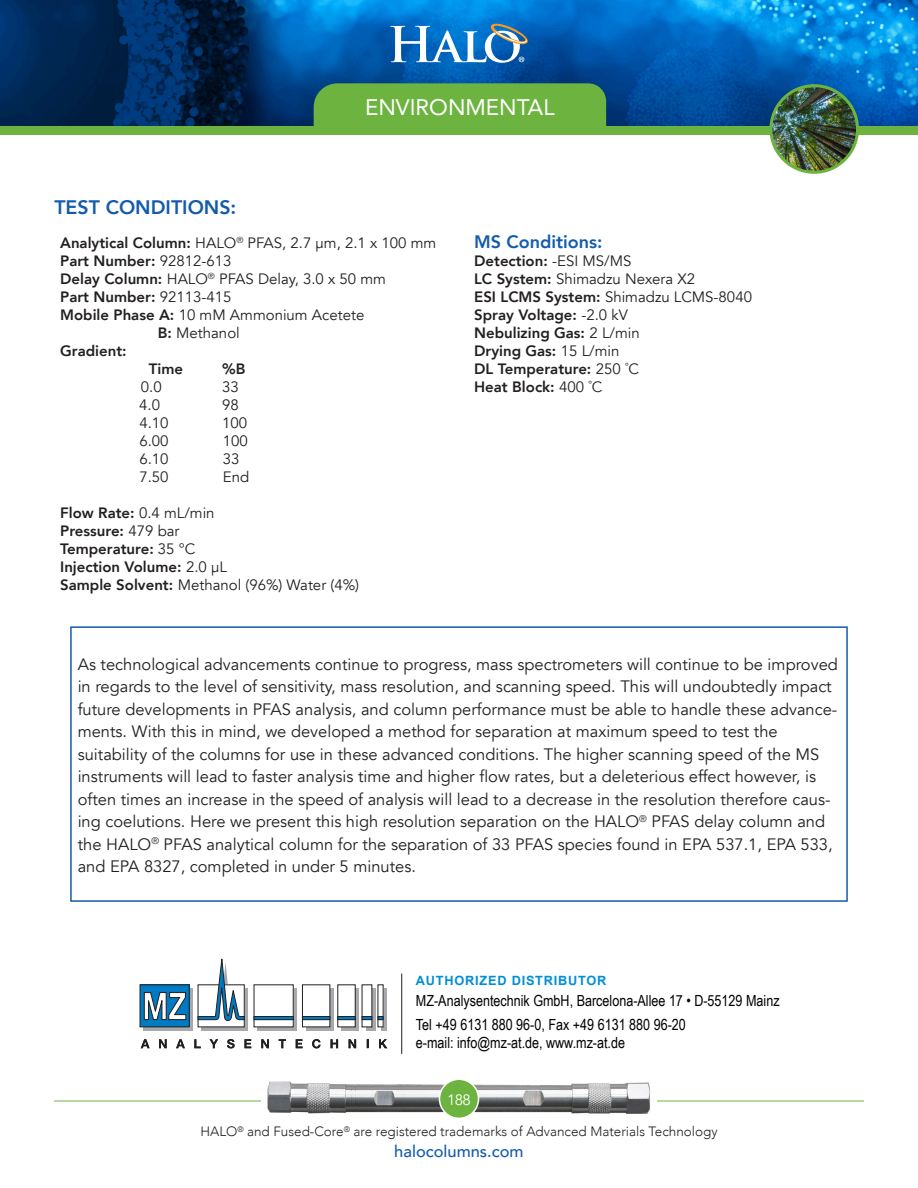
<style>
.page{position:relative;width:918px;height:1188px;background:#fff}
.page>*{position:absolute;margin:0;border:0;box-sizing:border-box;transform-origin:0 0}
.t1{font:22.5px "Avenir";color:#fff}
.t2{font:800 19.5px "Avenir";color:#135cab}
.t3{font:800 18px "Avenir";color:#135cab}
.t4{font:16.5px/22.5px "Avenir";color:#231f20}
.t5{font:500 16.5px "Avenir";color:#135cab}
.t6{font:15.3px/23.5px "Arial Narrow";color:#000}
.t7{font:800 15px/18px "Avenir";color:#231f20}
.t8{font:15px "Avenir";color:#231f20}
.t9{font:15px "Avenir";color:#fff}
.t10{font:300 13.5px "Avenir";color:#231f20}
.t11{font:700 12.75px "Arial";letter-spacing:.06em;color:#008fd5}
.s1{font-weight:800}
.s2{font-weight:400}
</style>
<div class="page">
<img style="left:0;top:0;width:918px;height:126px">
<svg style="left:390px;top:22px;width:139px;height:41px"></svg>
<div style="left:0;top:126px;width:918px;height:9px;background:#6cb43f"></div>
<div style="left:314px;top:83px;width:292px;height:43px;background:#6cb43f"></div>
<img style="left:771px;top:86px;width:87px;height:86px;border-radius:43px">
<div style="left:769px;top:84px;width:90px;height:90px;border:3px solid #6cb43f;border-radius:50%"></div>
<hr style="left:54px;top:1101px;width:810px;height:1px;background:#6cb43f">
<img style="left:262px;top:1081px;width:395px;height:33px">
<div style="left:439px;top:1079px;width:40px;height:39px;background:#6cb43f;border-radius:50%"></div>
<div style="left:439px;top:1079px;width:40px;height:40px;border:2px solid #fff;border-radius:50%"></div>
<div style="left:70px;top:626px;width:778px;height:276px;border:2px solid #135cab"></div>
<svg style="left:141px;top:958px;width:246px;height:90px"></svg>
<hr style="left:401px;top:974px;width:1px;height:80px;background:#231f20">
<p class="t2" style="left:54px;top:192px;width:183px">TEST CONDITIONS:</p>
<h1 class="t1" style="left:365px;top:89px;width:191px">ENVIRONMENTAL</h1>
<p class="t8" style="left:60px;top:234px;width:378px"><span class="s1">Analytical Column:</span> HALO<sup>®</sup> PFAS, 2.7 µm, 2.1 x 100 mm</p>
<p class="t7" style="left:60px;top:252px;width:173px">Part Number: <span class="s2">92812-613</span></p>
<p class="t8" style="left:60px;top:270px;width:327px"><span class="s1">Delay Column:</span> HALO<sup>®</sup> PFAS Delay, 3.0 x 50 mm</p>
<p class="t7" style="left:60px;top:288px;width:173px">Part Number: <span class="s2">92113-415</span></p>
<p class="t8" style="left:60px;top:306px;width:306px"><span class="s1">Mobile Phase A:</span> 10 mM Ammonium Acetete</p>
<p class="t8" style="left:158px;top:324px;width:83px"><span class="s1">B:</span> Methanol</p>
<p class="t7" style="left:60px;top:342px;width:68px">Gradient:</p>
<p class="t7" style="left:149px;top:360px;width:36px">Time</p>
<p class="t7" style="left:222px;top:360px;width:25px">%B</p>
<p class="t8" style="left:141px;top:378px;width:22px">0.0</p>
<p class="t8" style="left:222px;top:378px;width:18px">33</p>
<p class="t8" style="left:139px;top:396px;width:22px">4.0</p>
<p class="t8" style="left:222px;top:396px;width:18px">98</p>
<p class="t8" style="left:139px;top:414px;width:31px">4.10</p>
<p class="t8" style="left:222px;top:414px;width:27px">100</p>
<p class="t8" style="left:139px;top:432px;width:31px">6.00</p>
<p class="t8" style="left:223px;top:432px;width:27px">100</p>
<p class="t8" style="left:139px;top:450px;width:31px">6.10</p>
<p class="t8" style="left:223px;top:450px;width:18px">33</p>
<p class="t8" style="left:139px;top:468px;width:31px">7.50</p>
<p class="t8" style="left:223px;top:468px;width:28px">End</p>
<p class="t7" style="left:60px;top:504px;width:300px">Flow Rate: <span class="s2">0.4 mL/min<br></span>Pressure: <span class="s2">479 bar<br></span>Temperature: <span class="s2">35 °C<br></span>Injection Volume: <span class="s2">2.0 µL<br></span>Sample Solvent: <span class="s2">Methanol (96%) Water (4%)</span></p>
<p class="t3" style="left:474px;top:228px;width:130px">MS Conditions:</p>
<p class="t7" style="left:474px;top:252px;width:279px">Detection: <span class="s2">-ESI MS/MS<br></span>LC System: <span class="s2">Shimadzu Nexera X2<br></span>ESI LCMS System: <span class="s2">Shimadzu LCMS-8040<br></span>Spray Voltage: <span class="s2">-2.0 kV<br></span>Nebulizing Gas: <span class="s2">2 L/min<br></span>Drying Gas: <span class="s2">15 L/min<br></span>DL Temperature: <span class="s2">250 ˚C<br></span>Heat Block: <span class="s2">400 ˚C</span></p>
<p class="t4" style="left:78px;top:653px;width:762px">As technological advancements continue to progress, mass spectrometers will continue to be improved in regards to the level of sensitivity, mass resolution, and scanning speed. This will undoubtedly impact future developments in PFAS analysis, and column performance must be able to handle these advance&shy;ments. With this in mind, we developed a method for separation at maximum speed to test the suitability of the columns for use in these advanced conditions. The higher scanning speed of the MS instruments will lead to faster analysis time and higher flow rates, but a deleterious effect however, is often times an increase in the speed of analysis will lead to a decrease in the resolution therefore caus&shy;ing coelutions. Here we present this high resolution separation on the HALO<sup>®</sup> PFAS delay column and the HALO<sup>®</sup> PFAS analytical column for the separation of 33 PFAS species found in EPA 537.1, EPA 533, and EPA 8327, completed in under 5 minutes.</p>
<p class="t11" style="left:416px;top:972px;width:192px">AUTHORIZED DISTRIBUTOR</p>
<p class="t6" style="left:416px;top:988px;width:365px">MZ-Analysentechnik GmbH, Barcelona-Allee 17 • D-55129 Mainz<br>Tel +49 6131 880 96-0, Fax +49 6131 880 96-20</p>
<p class="t6" style="left:416px;top:1030px;width:211px">e-mail: info@mz-at.de, www.mz-at.de</p>
<p class="t9" style="left:447px;top:1091px;width:25px">188</p>
<p class="t10" style="left:200px;top:1124px;width:519px">HALO<sup>®</sup> and Fused-Core<sup>®</sup> are registered trademarks of Advanced Materials Technology</p>
<p class="t5" style="left:394px;top:1137px;width:131px">halocolumns.com</p>
</div>
